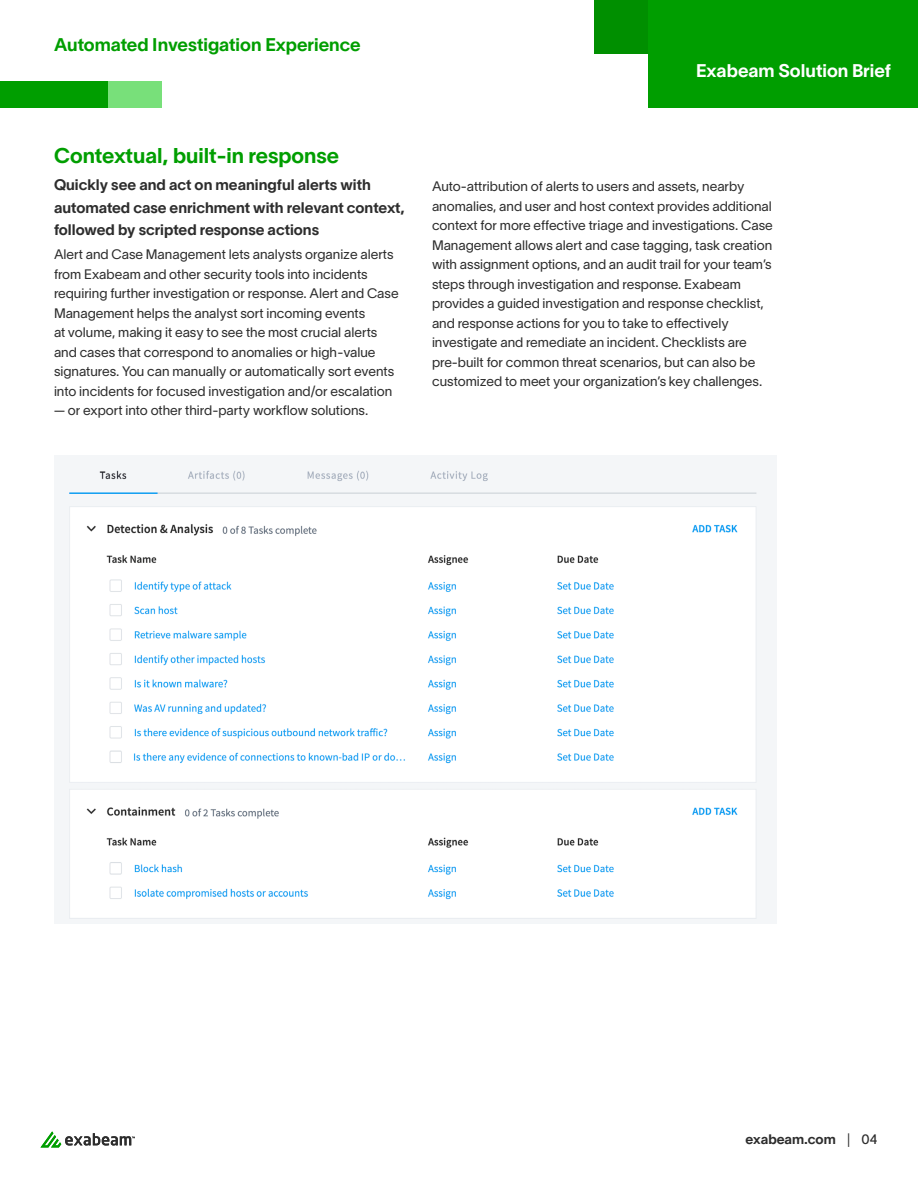
<style>
.page{position:relative;width:918px;height:1188px;background:#fff}
.page>*{position:absolute;margin:0;border:0;box-sizing:border-box;transform-origin:0 0}
.t1{font:21px "Lausanne 700";color:#009e00}
.t2{font:18px "Lausanne 700";color:#009e00}
.t3{font:18px "Lausanne 700";color:#fff}
.t4{font:15px/22.5px "Lausanne 700";color:#2d2d2d}
.t5{font:13.5px/19.5px "Lausanne 300";color:#2d2d2d}
.t6{font:13.5px "Lausanne 700";color:#2d2d2d}
.s1{font-family:"Lausanne 400"}
</style>
<div class="page">
<svg style="left:41px;top:1131px;width:94px;height:16px"></svg>
<div style="left:648px;top:0;width:270px;height:108px;background:#009e00"></div>
<div style="left:594px;top:0;width:54px;height:54px;background:#008f00"></div>
<div style="left:0;top:81px;width:108px;height:27px;background:#009e00"></div>
<div style="left:108px;top:81px;width:54px;height:27px;background:#78e07a"></div>
<img style="left:54px;top:456px;width:723px;height:468px">
<h2 class="t2" style="left:54px;top:33px;width:308px">Automated Investigation Experience</h2>
<h2 class="t3" style="left:696px;top:60px;width:196px">Exabeam Solution Brief</h2>
<h1 class="t1" style="left:54px;top:143px;width:287px">Contextual, built-in response</h1>
<p class="t4" style="left:54px;top:174px;width:352px">Quickly see and act on meaningful alerts with automated case enrichment with relevant context, followed by scripted response actions</p>
<p class="t5" style="left:54px;top:245px;width:346px">Alert and Case Management lets analysts organize alerts from Exabeam and other security tools into incidents requiring further investigation or response. Alert and Case Management helps the analyst sort incoming events<br>at volume, making it easy to see the most crucial alerts and cases that correspond to anomalies or high-value signatures. You can manually or automatically sort events into incidents for focused investigation and/or escalation</p>
<p class="t5" style="left:54px;top:400px;width:316px">— or export into other third-party workflow solutions.</p>
<p class="t5" style="left:432px;top:176px;width:342px">Auto-attribution of alerts to users and assets, nearby anomalies, and user and host context provides additional context for more effective triage and investigations. Case Management allows alert and case tagging, task creation with assignment options, and an audit trail for your team’s steps through investigation and response. Exabeam provides a guided investigation and response checklist, and response actions for you to take to effectively investigate and remediate an incident. Checklists are pre-built for common threat scenarios, but can also be customized to meet your organization’s key challenges.</p>
<p class="t6" style="left:746px;top:1130px;width:133px">exabeam.com <span class="s1">| 04</span></p>
</div>
